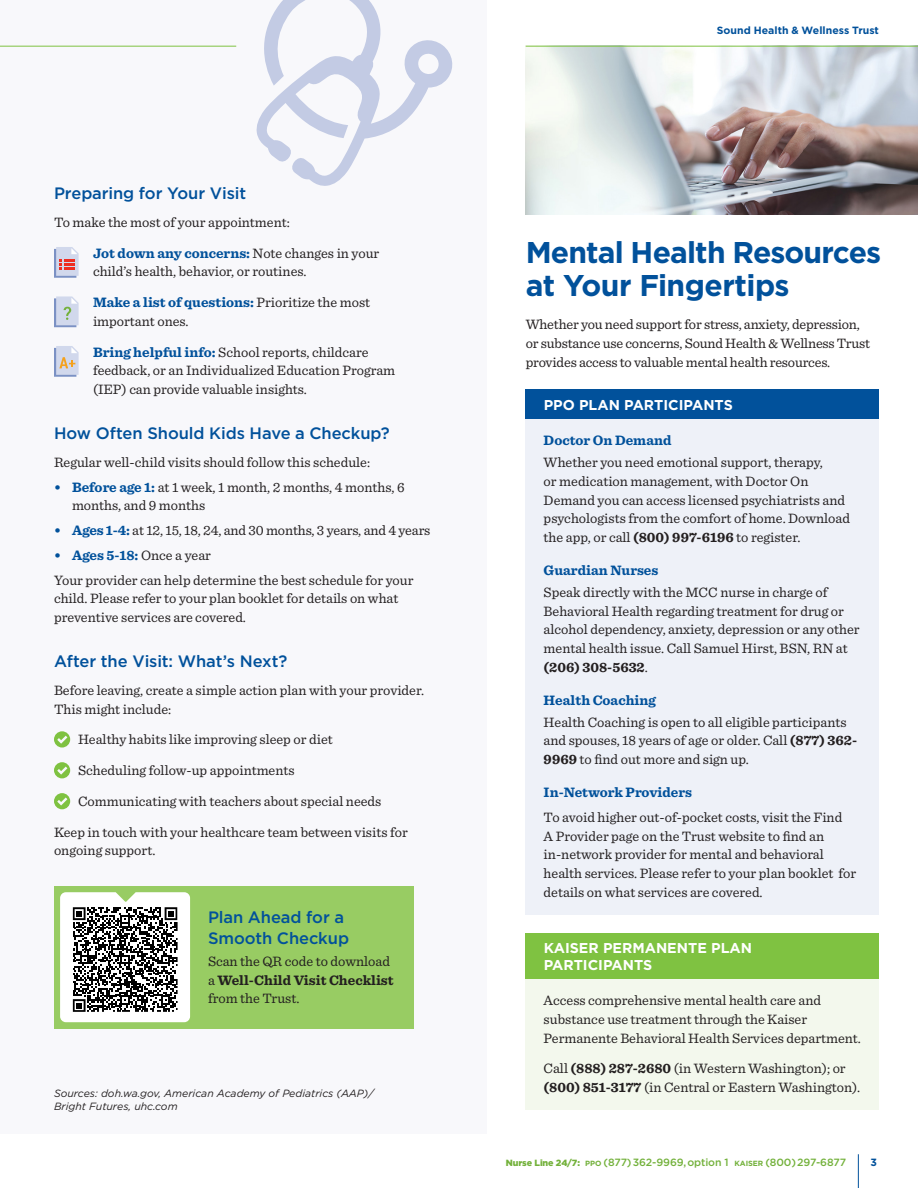
<style>
.page{position:relative;width:918px;height:1188px;background:#fff}
.page>*{position:absolute;margin:0;border:0;box-sizing:border-box;transform-origin:0 0}
.t1{font:700 30px/33px "Gotham";letter-spacing:-.025em;color:#01519b}
.t2{font:500 16.5px/21px "Gotham";letter-spacing:-.005em;color:#01519b}
.body{font:14.25px/18.8px "Sentinel";color:#231f20}
.t3{font:700 14.25px "Sentinel";color:#01519b}
.h3_5{font:700 14.25px/16.5px "Gotham";color:#fff}
.source_s{font:italic 10.5px/13.5px "Gotham";color:#231f20}
.t4{font:500 10.5px "Gotham";letter-spacing:-.01em;color:#73b13b}
.t5{font:700 10.5px "Gotham";letter-spacing:.005em;color:#01519b}
.s1{font-weight:700;color:#01519b}
.s2{font-weight:400;color:#231f20}
.s3{font-weight:700}
.s4{font-weight:900;font-size:9px}
.s5{font-weight:700;font-size:7.5px}
</style>
<div class="page">
<hr style="left:858px;top:1154px;width:1px;height:34px;background:#01519b">
<div style="left:0;top:0;width:487px;height:1134px;background:#f8f8fb"></div>
<div style="left:526px;top:419px;width:353px;height:496px;background:#eef1f8"></div>
<div style="left:526px;top:979px;width:353px;height:131px;background:#f3f8ed"></div>
<div style="left:526px;top:390px;width:353px;height:29px;background:#01519b"></div>
<div style="left:526px;top:933px;width:353px;height:46px;background:#7fc241"></div>
<svg style="left:54px;top:247px;width:25px;height:31px"></svg>
<svg style="left:54px;top:296px;width:25px;height:31px"></svg>
<svg style="left:54px;top:346px;width:25px;height:31px"></svg>
<svg style="left:54px;top:731px;width:16px;height:17px"></svg>
<svg style="left:54px;top:793px;width:16px;height:16px"></svg>
<svg style="left:54px;top:762px;width:16px;height:16px"></svg>
<img style="left:526px;top:47px;width:392px;height:167px">
<div style="left:54px;top:886px;width:360px;height:142px;background:#98cc63"></div>
<svg style="left:60px;top:892px;width:130px;height:130px;background:#a4a5a3"></svg>
<svg style="left:256px;top:0;width:197px;height:186px"></svg>
<hr style="left:526px;top:46px;width:392px;height:1px;background:#7fc241">
<hr style="left:0;top:46px;width:236px;height:1px;background:#7fc241">
<p class="t2" style="left:54px;top:183px;width:194px">Preparing for Your Visit</p>
<p class="body" style="left:54px;top:212px;width:237px">To make the most of your appointment:</p>
<p class="body" style="left:93px;top:243px;width:288px"><span class="s1">Jot down any concerns:</span> Note changes in your child’s health, behavior, or routines.</p>
<p class="body" style="left:93px;top:292px;width:279px"><span class="s1">Make a list of questions:</span> Prioritize the most important ones.</p>
<p class="body" style="left:93px;top:342px;width:304px"><span class="s1">Bring helpful info:</span> School reports, childcare feedback, or an Individualized Education Program (IEP) can provide valuable insights.</p>
<p class="t2" style="left:54px;top:423px;width:337px">How Often Should Kids Have a Checkup?</p>
<p class="body" style="left:54px;top:452px;width:318px">Regular well-child visits should follow this schedule:</p>
<p class="body" style="left:72px;top:477px;width:334px;text-indent:-18px"><span class="s1">• Before age 1:</span> at 1 week, 1 month, 2 months, 4 months, 6 months, and 9 months</p>
<p class="body" style="left:54px;top:520px;width:378px"><span class="s1">• Ages 1-4:</span> at 12, 15, 18, 24, and 30 months, 3 years, and 4 years</p>
<p class="t3" style="left:54px;top:544px;width:159px">• Ages 5-18: <span class="s2">Once a year</span></p>
<p class="body" style="left:54px;top:570px;width:361px">Your provider can help determine the best schedule for your child. Please refer to your plan booklet for details on what preventive services are covered.</p>
<p class="t2" style="left:54px;top:651px;width:235px">After the Visit: What’s Next?</p>
<p class="body" style="left:54px;top:680px;width:372px">Before leaving, create a simple action plan with your provider.<br>This might include:</p>
<p class="body" style="left:78px;top:729px;width:256px">Healthy habits like improving sleep or diet</p>
<p class="body" style="left:78px;top:760px;width:218px">Scheduling follow-up appointments</p>
<p class="body" style="left:78px;top:791px;width:305px">Communicating with teachers about special needs</p>
<p class="body" style="left:54px;top:822px;width:355px">Keep in touch with your healthcare team between visits for ongoing support.</p>
<p class="t2" style="left:208px;top:907px;width:143px">Plan Ahead for a<br>Smooth Checkup</p>
<p class="body" style="left:208px;top:951px;width:187px">Scan the QR code to download a <span class="s3">Well-Child Visit Checklist </span>from the Trust.</p>
<p class="source_s" style="left:54px;top:1086px;width:321px">Sources: doh.wa.gov, American Academy of Pediatrics (AAP)/<br>Bright Futures, uhc.com</p>
<p class="t5" style="left:717px;top:23px;width:164px">Sound Health &amp; Wellness Trust</p>
<p class="t1" style="left:526px;top:235px;width:357px">Mental Health Resources at Your Fingertips</p>
<p class="body" style="left:526px;top:314px;width:346px">Whether you need support for stress, anxiety, depression, or substance use concerns, Sound Health &amp; Wellness Trust provides access to valuable mental health resources.</p>
<p class="h3_5" style="left:544px;top:397px;width:191px">PPO PLAN PARTICIPANTS</p>
<p class="t3" style="left:544px;top:430px;width:129px">Doctor On Demand</p>
<p class="body" style="left:544px;top:452px;width:308px">Whether you need emotional support, therapy,<br>or medication management, with Doctor On Demand you can access licensed psychiatrists and psychologists from the comfort of home. Download the app, or call <span class="s3">(800) 997-6196</span> to register.</p>
<p class="t3" style="left:544px;top:559px;width:116px">Guardian Nurses</p>
<p class="body" style="left:544px;top:582px;width:317px">Speak directly with the MCC nurse in charge of Behavioral Health regarding treatment for drug or alcohol dependency, anxiety, depression or any other mental health issue. Call Samuel Hirst, BSN, RN at <span class="s3">(206) 308-5632</span>.</p>
<p class="t3" style="left:544px;top:689px;width:114px">Health Coaching</p>
<p class="body" style="left:544px;top:712px;width:315px">Health Coaching is open to all eligible participants and spouses, 18 years of age or older. Call <span class="s3">(877) 362-<br>9969</span> to find out more and sign up.</p>
<p class="t3" style="left:544px;top:781px;width:150px">In-Network Providers</p>
<p class="body" style="left:544px;top:807px;width:314px">To avoid higher out-of-pocket costs, visit the Find<br>A Provider page on the Trust website to find an in-network provider for mental and behavioral health services. Please refer to your plan booklet for details on what services are covered.</p>
<p class="h3_5" style="left:544px;top:940px;width:210px">KAISER PERMANENTE PLAN<br>PARTICIPANTS</p>
<p class="body" style="left:544px;top:990px;width:319px">Access comprehensive mental health care and substance use treatment through the Kaiser<br>Permanente Behavioral Health Services department.</p>
<p class="body" style="left:544px;top:1058px;width:318px">Call <span class="s3">(888) 287-2680</span> (in Western Washington); or <span class="s3">(800) 851-3177</span> (in Central or Eastern Washington).</p>
<p class="t4" style="left:506px;top:1155px;width:342px"><span class="s4">Nurse Line 24/7:</span> <span class="s5">PPO</span> (877) 362-9969, option 1 <span class="s5">KAISER</span> (800) 297-6877</p>
<p class="t5" style="left:871px;top:1155px;width:8px">3</p>
</div>
